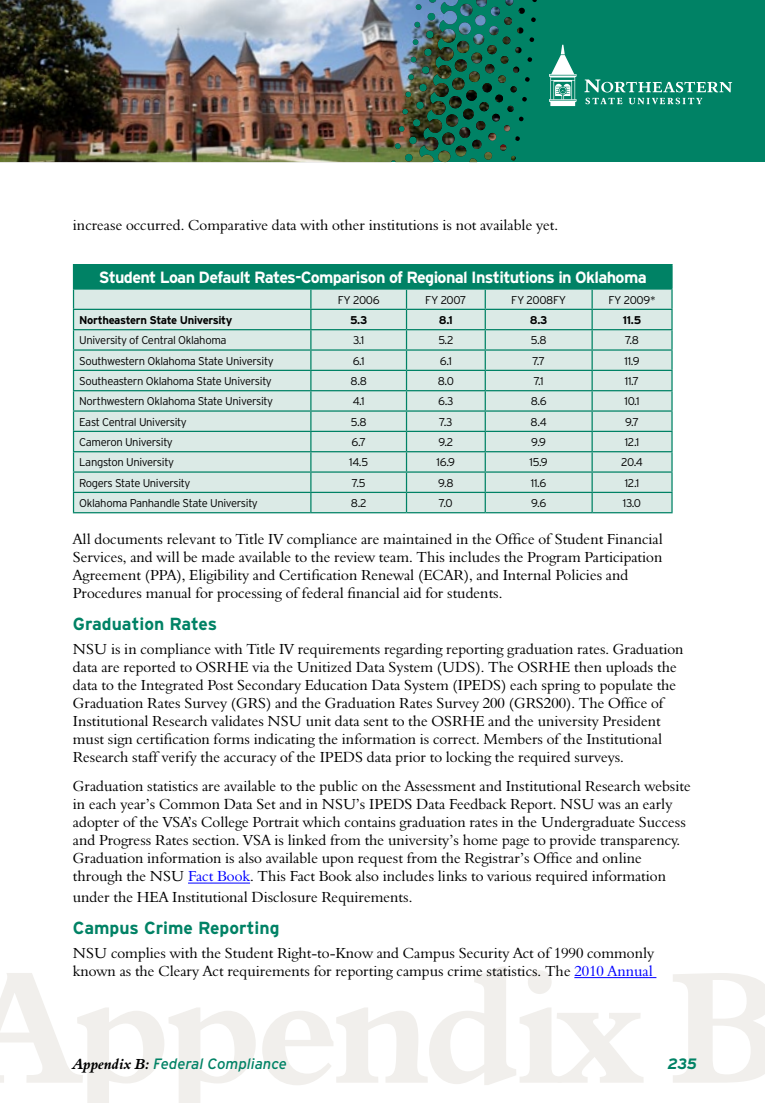
<style>
.page{position:relative;width:765px;height:1103px;background:#fff}
.page>*{position:absolute;margin:0;border:0;box-sizing:border-box;transform-origin:0 0}
.Heading_2{font:700 17.5px "Interstate";color:#008265}
.t1{font:700 16.25px "Interstate";letter-spacing:-.04em;color:#fff}
.t2{font:15px/18px "Aldine 401 BT Roman A";color:#000}
.t3{font:italic 15px "Interstate";color:#008265}
.t4{font:italic 700 15px "Interstate";color:#008265}
.t5{font:300 11.25px "Interstate";letter-spacing:-.03em;color:#000}
.t6{font:700 11.25px "Interstate";letter-spacing:-.03em;color:#000}
.s1{color:#00f}
.s2{font-family:"Aldine 401 BT Bold Italic A";font-style:normal;color:#000}
</style>
<div class="page">
<div style="left:0;top:0;width:765px;height:162px;background:#008265"></div>
<svg style="left:502px;top:0;width:35px;height:161px"></svg>
<img style="left:0;top:0;width:502px;height:162px">
<svg style="left:549px;top:45px;width:28px;height:61px"></svg>
<svg style="left:585px;top:79px;width:147px;height:13px"></svg>
<svg style="left:586px;top:98px;width:37px;height:6px"></svg>
<svg style="left:629px;top:98px;width:73px;height:6px"></svg>
<hr style="left:188px;top:882px;width:62px;height:1px;background:#00f">
<hr style="left:574px;top:977px;width:82px;height:1px;background:#00f">
<hr style="left:73px;top:264px;width:238px;height:1px;background:#008265">
<hr style="left:311px;top:264px;width:96px;height:1px;background:#008265">
<hr style="left:407px;top:264px;width:78px;height:1px;background:#008265">
<hr style="left:485px;top:264px;width:107px;height:1px;background:#008265">
<hr style="left:592px;top:264px;width:81px;height:1px;background:#008265">
<svg style="left:73px;top:265px;width:600px;height:247px;background:#b7d9d1"></svg>
<hr style="left:73px;top:512px;width:238px;height:1px;background:#008265">
<hr style="left:311px;top:512px;width:96px;height:1px;background:#008265">
<hr style="left:407px;top:512px;width:78px;height:1px;background:#008265">
<hr style="left:485px;top:512px;width:107px;height:1px;background:#008265">
<hr style="left:592px;top:512px;width:81px;height:1px;background:#008265">
<p class="t2" style="left:73px;top:215px;width:487px">increase occurred. Comparative data with other institutions is not available yet.</p>
<p class="t1" style="left:99px;top:268px;width:549px">Student Loan Default Rates-Comparison of Regional Institutions in Oklahoma</p>
<p class="t5" style="left:338px;top:293px;width:43px">FY 2006</p>
<p class="t5" style="left:425px;top:293px;width:43px">FY 2007</p>
<p class="t5" style="left:511px;top:293px;width:57px">FY 2008FY</p>
<p class="t5" style="left:608px;top:293px;width:49px">FY 2009*</p>
<p class="t6" style="left:79px;top:314px;width:155px">Northeastern State University</p>
<p class="t6" style="left:350px;top:314px;width:19px">5.3</p>
<p class="t6" style="left:439px;top:314px;width:16px">8.1</p>
<p class="t6" style="left:530px;top:314px;width:19px">8.3</p>
<p class="t6" style="left:623px;top:314px;width:20px">11.5</p>
<p class="t5" style="left:79px;top:334px;width:149px">University of Central Oklahoma</p>
<p class="t5" style="left:353px;top:334px;width:13px">3.1</p>
<p class="t5" style="left:438px;top:334px;width:17px">5.2</p>
<p class="t5" style="left:531px;top:334px;width:17px">5.8</p>
<p class="t5" style="left:625px;top:334px;width:16px">7.8</p>
<p class="t5" style="left:79px;top:354px;width:196px">Southwestern Oklahoma State University</p>
<p class="t5" style="left:353px;top:354px;width:13px">6.1</p>
<p class="t5" style="left:440px;top:354px;width:13px">6.1</p>
<p class="t5" style="left:532px;top:354px;width:14px">7.7</p>
<p class="t5" style="left:625px;top:354px;width:17px">11.9</p>
<p class="t5" style="left:79px;top:375px;width:194px">Southeastern Oklahoma State University</p>
<p class="t5" style="left:351px;top:375px;width:18px">8.8</p>
<p class="t5" style="left:438px;top:375px;width:18px">8.0</p>
<p class="t5" style="left:534px;top:375px;width:11px">7.1</p>
<p class="t5" style="left:625px;top:375px;width:16px">11.7</p>
<p class="t5" style="left:79px;top:395px;width:195px">Northwestern Oklahoma State University</p>
<p class="t5" style="left:353px;top:395px;width:13px">4.1</p>
<p class="t5" style="left:438px;top:395px;width:17px">6.3</p>
<p class="t5" style="left:531px;top:395px;width:18px">8.6</p>
<p class="t5" style="left:625px;top:395px;width:17px">10.1</p>
<p class="t5" style="left:79px;top:415px;width:109px">East Central University</p>
<p class="t5" style="left:351px;top:415px;width:17px">5.8</p>
<p class="t5" style="left:439px;top:415px;width:15px">7.3</p>
<p class="t5" style="left:531px;top:415px;width:18px">8.4</p>
<p class="t5" style="left:625px;top:415px;width:15px">9.7</p>
<p class="t5" style="left:79px;top:436px;width:95px">Cameron University</p>
<p class="t5" style="left:351px;top:436px;width:16px">6.7</p>
<p class="t5" style="left:439px;top:436px;width:16px">9.2</p>
<p class="t5" style="left:531px;top:436px;width:16px">9.9</p>
<p class="t5" style="left:625px;top:436px;width:16px">12.1</p>
<p class="t5" style="left:79px;top:456px;width:96px">Langston University</p>
<p class="t5" style="left:349px;top:456px;width:20px">14.5</p>
<p class="t5" style="left:437px;top:456px;width:20px">16.9</p>
<p class="t5" style="left:530px;top:456px;width:20px">15.9</p>
<p class="t5" style="left:621px;top:456px;width:23px">20.4</p>
<p class="t5" style="left:79px;top:476px;width:113px">Rogers State University</p>
<p class="t5" style="left:352px;top:476px;width:15px">7.5</p>
<p class="t5" style="left:438px;top:476px;width:17px">9.8</p>
<p class="t5" style="left:531px;top:476px;width:17px">11.6</p>
<p class="t5" style="left:625px;top:476px;width:16px">12.1</p>
<p class="t5" style="left:79px;top:497px;width:180px">Oklahoma Panhandle State University</p>
<p class="t5" style="left:351px;top:497px;width:17px">8.2</p>
<p class="t5" style="left:439px;top:497px;width:15px">7.0</p>
<p class="t5" style="left:531px;top:497px;width:17px">9.6</p>
<p class="t5" style="left:623px;top:497px;width:20px">13.0</p>
<p class="t2" style="left:73px;top:530px;width:591px">All documents relevant to Title IV compliance are maintained in the Office of Student Financial Services, and will be made available to the review team. This includes the Program Participation Agreement (PPA), Eligibility and Certification Renewal (ECAR), and Internal Policies and Procedures manual for processing of federal financial aid for students.</p>
<p class="Heading_2" style="left:73px;top:614px;width:146px">Graduation Rates</p>
<p class="t2" style="left:73px;top:639px;width:612px">NSU is in compliance with Title IV requirements regarding reporting graduation rates. Graduation data are reported to OSRHE via the Unitized Data System (UDS). The OSRHE then uploads the data to the Integrated Post Secondary Education Data System (IPEDS) each spring to populate the Graduation Rates Survey (GRS) and the Graduation Rates Survey 200 (GRS200). The Office of Institutional Research validates NSU unit data sent to the OSRHE and the university President must sign certification forms indicating the information is correct. Members of the Institutional Research staff verify the accuracy of the IPEDS data prior to locking the required surveys.</p>
<p class="t2" style="left:73px;top:777px;width:619px">Graduation statistics are available to the public on the Assessment and Institutional Research website in each year’s Common Data Set and in NSU’s IPEDS Data Feedback Report. NSU was an early adopter of the VSA’s College Portrait which contains graduation rates in the Undergraduate Success and Progress Rates section. VSA is linked from the university’s home page to provide transparency.<br>Graduation information is also available upon request from the Registrar’s Office and online through the NSU <span class="s1">Fact Book</span>. This Fact Book also includes links to various required information</p>
<p class="t2" style="left:73px;top:888px;width:341px">under the HEA Institutional Disclosure Requirements.</p>
<p class="Heading_2" style="left:73px;top:918px;width:208px">Campus Crime Reporting</p>
<p class="t2" style="left:73px;top:943px;width:583px">NSU complies with the Student Right-to-Know and Campus Security Act of 1990 commonly known as the Cleary Act requirements for reporting campus crime statistics. The <span class="s1">2010 Annual</span></p>
<p class="t3" style="left:73px;top:1054px;width:216px"><span class="s2">Appendix B:</span> Federal Compliance</p>
<p class="t4" style="left:668px;top:1054px;width:31px">235</p>
</div>
